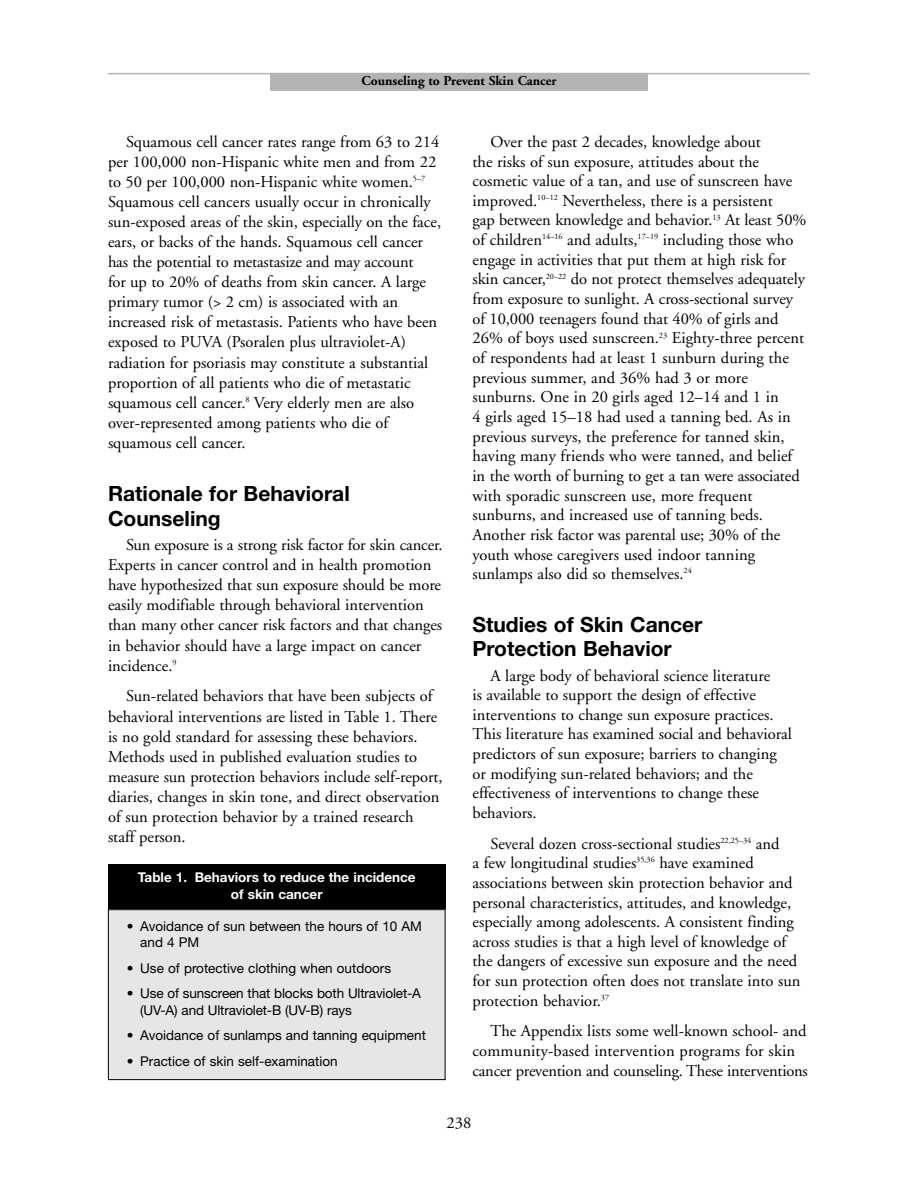
<style>
.page{position:relative;width:918px;height:1188px;background:#fff}
.page>*{position:absolute;margin:0;border:0;box-sizing:border-box;transform-origin:0 0}
.t1{font:700 21px/24.6px "Helvetica Neue";color:#000}
.t2{font:16.5px/19.6px "Adobe Garamond";color:#000}
.t3{font:13.5px/16.5px "Helvetica Neue";color:#000}
.t4{font:700 13.5px/16.5px "Helvetica Neue";color:#fff;text-align:center}
.t5{font:700 13.5px "Adobe Garamond";color:#000}
</style>
<div class="page">
<hr style="left:108px;top:73px;width:702px;height:1px;background:#b3b3b3">
<div style="left:270px;top:73px;width:378px;height:18px;background:#b3b3b3"></div>
<div style="left:108px;top:910px;width:337px;height:170px;background:#e6e6e6"></div>
<div style="left:108px;top:909px;width:338px;height:171px;border:1px solid #000"></div>
<div style="left:108px;top:864px;width:338px;height:45px;background:#000"></div>
<p class="t5" style="left:362px;top:76px;width:197px">Counseling to Prevent Skin Cancer</p>
<p class="t2" style="left:108px;top:133px;width:335px;line-height:20.1px;text-indent:18px">Squamous cell cancer rates range from 63 to 214 per 100,000 non-Hispanic white men and from 22 to 50 per 100,000 non-Hispanic white women.<sup>5–7<br></sup>Squamous cell cancers usually occur in chronically sun-exposed areas of the skin, especially on the face, ears, or backs of the hands. Squamous cell cancer has the potential to metastasize and may account<br>for up to 20% of deaths from skin cancer. A large primary tumor (&gt; 2 cm) is associated with an increased risk of metastasis. Patients who have been exposed to PUVA (Psoralen plus ultraviolet-A) radiation for psoriasis may constitute a substantial proportion of all patients who die of metastatic squamous cell cancer.<sup>8</sup> Very elderly men are also over-represented among patients who die of squamous cell cancer.</p>
<p class="t1" style="left:108px;top:483px;width:243px">Rationale for Behavioral<br>Counseling</p>
<p class="t2" style="left:108px;top:536px;width:336px;line-height:20.1px;text-indent:18px">Sun exposure is a strong risk factor for skin cancer.<br>Experts in cancer control and in health promotion have hypothesized that sun exposure should be more easily modifiable through behavioral intervention than many other cancer risk factors and that changes in behavior should have a large impact on cancer incidence.<sup>9</sup></p>
<p class="t2" style="left:108px;top:688px;width:336px;line-height:20.1px;text-indent:18px">Sun-related behaviors that have been subjects of behavioral interventions are listed in Table 1. There is no gold standard for assessing these behaviors.<br>Methods used in published evaluation studies to measure sun protection behaviors include self-report, diaries, changes in skin tone, and direct observation of sun protection behavior by a trained research staff person.</p>
<p class="t4" style="left:138px;top:870px;width:279px">Table 1. Behaviors to reduce the incidence of skin cancer</p>
<p class="t3" style="left:140px;top:919px;width:283px;text-indent:-14px">• Avoidance of sun between the hours of 10 AM and 4 PM</p>
<p class="t3" style="left:127px;top:961px;width:266px">• Use of protective clothing when outdoors</p>
<p class="t3" style="left:140px;top:987px;width:282px;text-indent:-14px">• Use of sunscreen that blocks both Ultraviolet-A (UV-A) and Ultraviolet-B (UV-B) rays</p>
<p class="t3" style="left:127px;top:1029px;width:301px">• Avoidance of sunlamps and tanning equipment</p>
<p class="t3" style="left:127px;top:1054px;width:212px">• Practice of skin self-examination</p>
<p class="t2" style="left:472px;top:133px;width:336px;text-indent:18px">Over the past 2 decades, knowledge about<br>the risks of sun exposure, attitudes about the cosmetic value of a tan, and use of sunscreen have improved.<sup>10–12</sup> Nevertheless, there is a persistent<br>gap between knowledge and behavior.<sup>13</sup> At least 50% of children<sup>14–16</sup> and adults,<sup>17–19</sup> including those who engage in activities that put them at high risk for skin cancer,<sup>20–22</sup> do not protect themselves adequately from exposure to sunlight. A cross-sectional survey of 10,000 teenagers found that 40% of girls and 26% of boys used sunscreen.<sup>23</sup> Eighty-three percent of respondents had at least 1 sunburn during the previous summer, and 36% had 3 or more sunburns. One in 20 girls aged 12–14 and 1 in<br>4 girls aged 15–18 had used a tanning bed. As in previous surveys, the preference for tanned skin, having many friends who were tanned, and belief in the worth of burning to get a tan were associated with sporadic sunscreen use, more frequent sunburns, and increased use of tanning beds.<br>Another risk factor was parental use; 30% of the youth whose caregivers used indoor tanning sunlamps also did so themselves.<sup>24</sup></p>
<p class="t1" style="left:472px;top:615px;width:231px;line-height:24.2px">Studies of Skin Cancer<br>Protection Behavior</p>
<p class="t2" style="left:473px;top:667px;width:321px;text-indent:18px">A large body of behavioral science literature<br>is available to support the design of effective interventions to change sun exposure practices.<br>This literature has examined social and behavioral predictors of sun exposure; barriers to changing or modifying sun-related behaviors; and the effectiveness of interventions to change these behaviors.</p>
<p class="t2" style="left:472px;top:835px;width:330px;text-indent:18px">Several dozen cross-sectional studies<sup>22,25–34</sup> and<br>a few longitudinal studies<sup>35,36</sup> have examined associations between skin protection behavior and personal characteristics, attitudes, and knowledge, especially among adolescents. A consistent finding across studies is that a high level of knowledge of the dangers of excessive sun exposure and the need for sun protection often does not translate into sun protection behavior.<sup>37</sup></p>
<p class="t2" style="left:473px;top:1023px;width:337px;text-indent:18px">The Appendix lists some well-known school- and community-based intervention programs for skin cancer prevention and counseling. These interventions</p>
<p class="t2" style="left:447px;top:1114px;width:26px">238</p>
</div>
